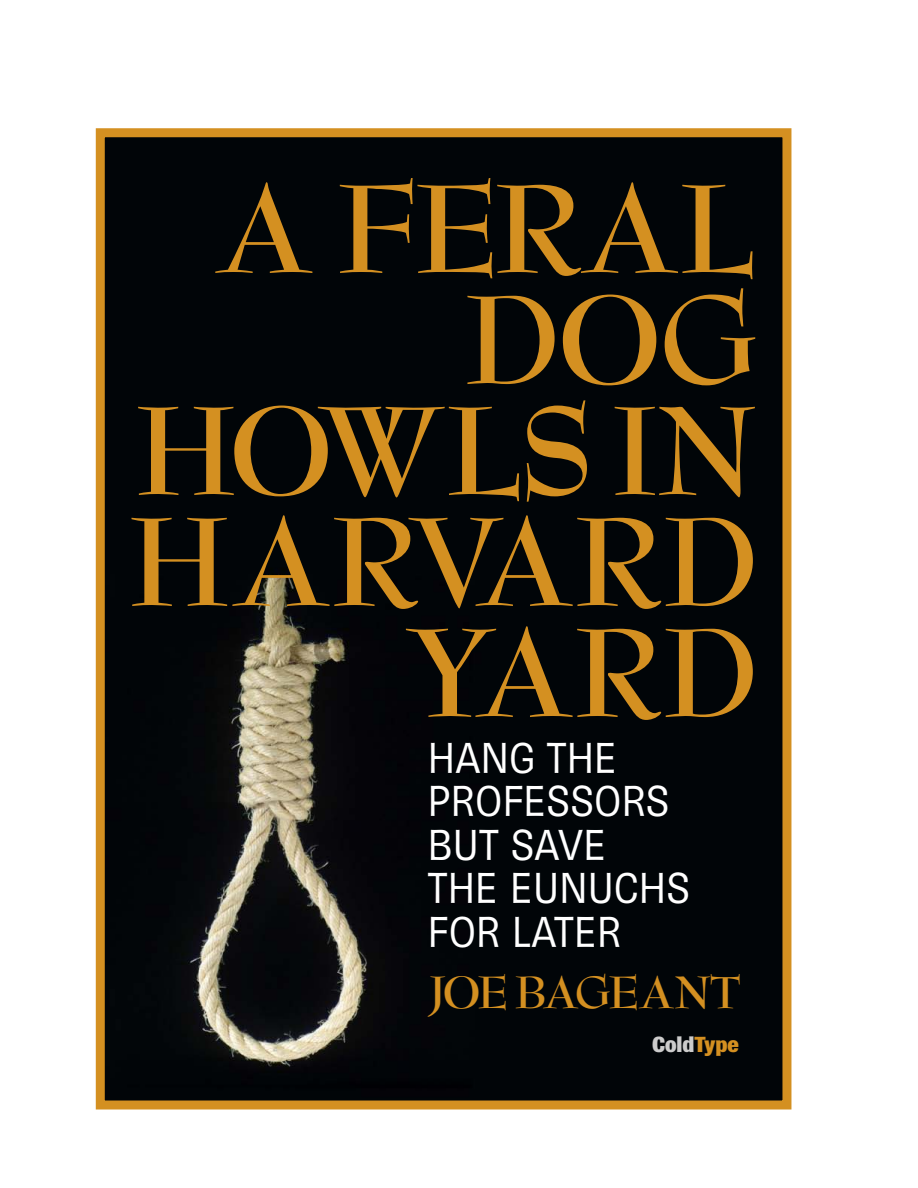
<style>
.page{position:relative;width:918px;height:1188px;background:#fff}
.page>*{position:absolute;margin:0;border:0;box-sizing:border-box;transform-origin:0 0}
.t1{font:700 120px/111px "Bernhard Modern";color:#d49021;text-align:right}
.t2{font:300 43.5px/43.5px "Brown";letter-spacing:-.01em;color:#fff}
.t3{font:700 43.5px "Bernhard Modern";letter-spacing:-.03em;color:#d49021}
.t4{font:800 21.9px "Brown";color:#ccc}
.s1{color:#d49021}
</style>
<div class="page">
<img style="left:106px;top:138px;width:675px;height:962px">
<div style="left:96px;top:128px;width:695px;height:982px;border:9px solid #d49021"></div>
<h1 class="t1" style="left:130px;top:175px;width:627px">A FERAL<br>DOG<br>HOWLS IN<br>HARVARD<br>YARD</h1>
<p class="t2" style="left:427px;top:740px;width:265px">HANG THE<br>PROFESSORS<br>BUT SAVE<br>THE EUNUCHS<br>FOR LATER</p>
<p class="t3" style="left:430px;top:967px;width:312px">JOE BAGEANT</p>
<p class="t4" style="left:652px;top:1037px;width:88px">Cold<span class="s1">Type</span></p>
</div>
